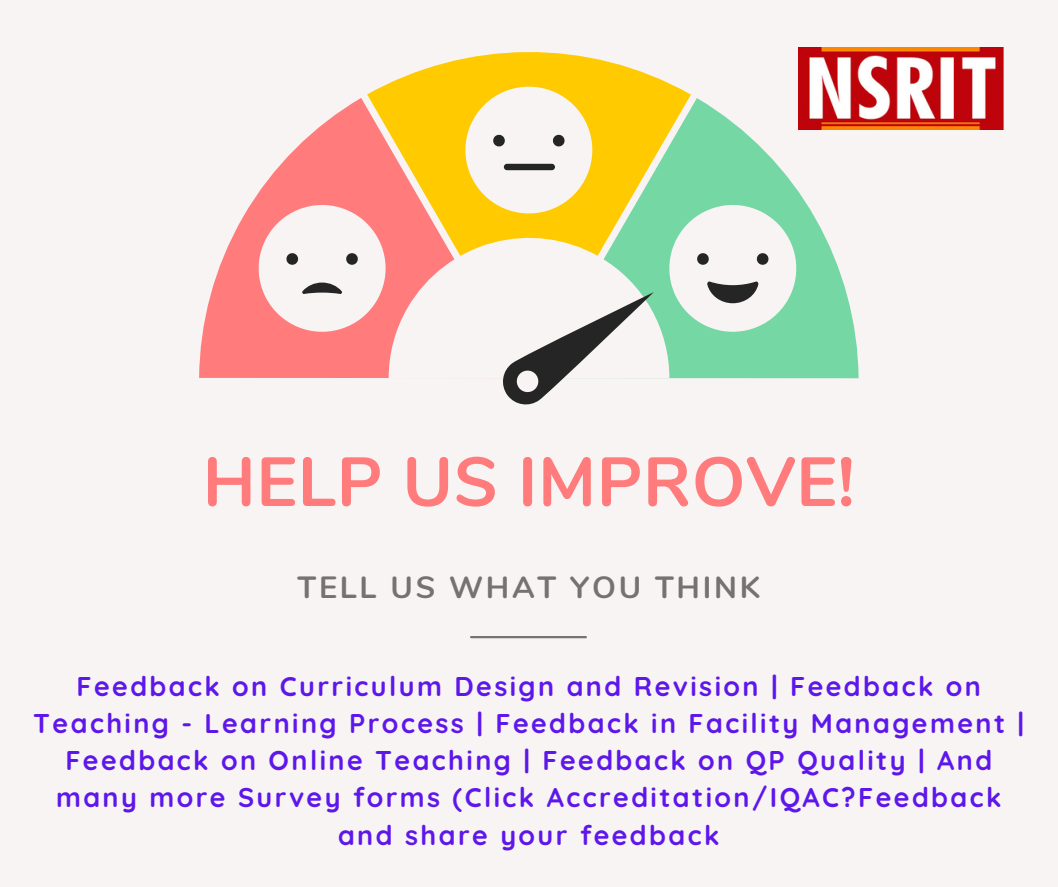
<style>
.page{position:relative;width:1058px;height:887px;background:#fff}
.page>*{position:absolute;margin:0;border:0;box-sizing:border-box;transform-origin:0 0}
.t1{font:700 69px "Nunito";letter-spacing:.01em;color:#ff7b7c}
.t2{font:700 30.6px "Nunito";letter-spacing:.09em;color:#767272}
.t3{font:700 27px/37.2px "Quicksand";letter-spacing:.09em;color:#5e17eb;text-align:center}
</style>
<div class="page">
<div style="left:0;top:0;width:1058px;height:886px;background:#f8f4f4"></div>
<svg style="left:367px;top:52px;width:324px;height:166px;fill:#ffca00"></svg>
<svg style="left:199px;top:98px;width:324px;height:280px;fill:#ff7b7c"></svg>
<svg style="left:535px;top:98px;width:323px;height:280px;fill:#75d7a3"></svg>
<svg style="left:388px;top:218px;width:281px;height:160px"></svg>
<svg style="left:500px;top:292px;width:154px;height:113px"></svg>
<svg style="left:259px;top:205px;width:126px;height:127px"></svg>
<svg style="left:465px;top:87px;width:127px;height:126px"></svg>
<div style="left:504px;top:164px;width:51px;height:6px;background:#252525;border-radius:3px"></div>
<svg style="left:669px;top:205px;width:127px;height:127px"></svg>
<hr style="left:471px;top:636px;width:115px;height:2px;background:#767272">
<img style="left:798px;top:48px;width:205px;height:82px">
<p class="t1" style="left:203px;top:436px;width:653px">HELP US IMPROVE!</p>
<p class="t2" style="left:297px;top:566px;width:464px">TELL US WHAT YOU THINK</p>
<p class="t3" style="left:33px;top:667px;width:992px">Feedback on Curriculum Design and Revision | Feedback on Teaching - Learning Process | Feedback in Facility Management | Feedback on Online Teaching | Feedback on QP Quality | And many more Survey forms (Click Accreditation/IQAC?Feedback and share your feedback</p>
</div>
